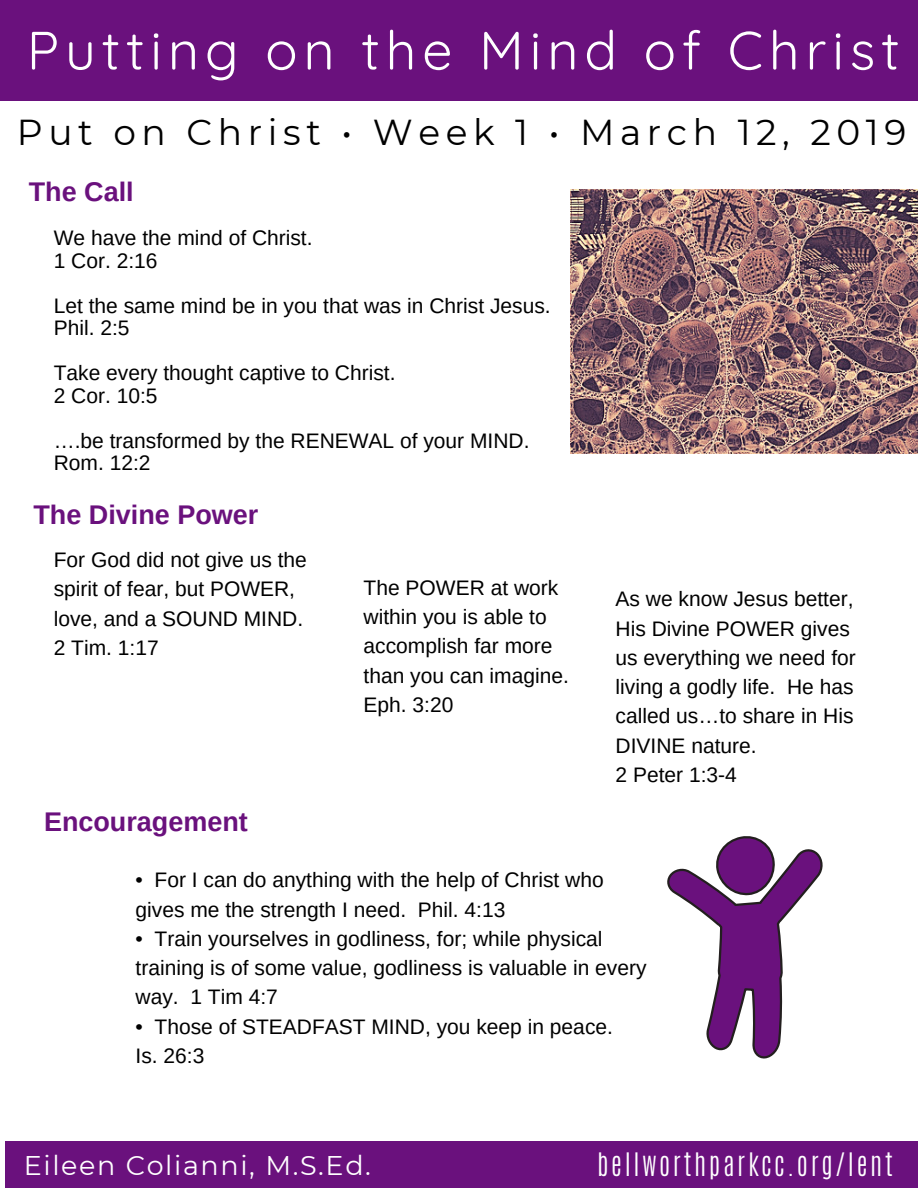
<style>
.page{position:relative;width:918px;height:1188px;background:#fff}
.page>*{position:absolute;margin:0;border:0;box-sizing:border-box;transform-origin:0 0}
.t1{font:54px "Quicksand";letter-spacing:.11em;color:#fff}
.t2{font:36px "Montserrat";letter-spacing:.155em;color:#000}
.t3{font:700 27px "Arimo";color:#6a117d}
.t4{font:300 27px "Antonio";letter-spacing:.1em;color:#fff}
.t5{font:27px "Montserrat";letter-spacing:.06em;color:#fff}
.t6{font:21px/29.2px "Arimo";color:#000}
</style>
<div class="page">
<div style="left:0;top:0;width:918px;height:100px;background:#6a117d"></div>
<img style="left:571px;top:189px;width:347px;height:264px">
<svg style="left:667px;top:836px;width:156px;height:223px"></svg>
<div style="left:5px;top:1141px;width:913px;height:47px;background:#6a117d"></div>
<h1 class="t1" style="left:27px;top:16px;width:874px">Putting on the Mind of Christ</h1>
<h2 class="t2" style="left:17px;top:111px;width:891px">Put on Christ • Week 1 • March 12, 2019</h2>
<p class="t3" style="left:29px;top:177px;width:106px">The Call</p>
<p class="t6" style="left:54px;top:227px;width:260px;line-height:22.5px">We have the mind of Christ.<br>1 Cor. 2:16</p>
<p class="t6" style="left:54px;top:294px;width:498px;line-height:22.5px">Let the same mind be in you that was in Christ Jesus.<br>Phil. 2:5</p>
<p class="t6" style="left:54px;top:362px;width:343px;line-height:22.5px">Take every thought captive to Christ.<br>2 Cor. 10:5</p>
<p class="t6" style="left:54px;top:429px;width:477px;line-height:22.5px">….be transformed by the RENEWAL of your MIND.<br>Rom. 12:2</p>
<p class="t3" style="left:34px;top:500px;width:226px">The Divine Power</p>
<p class="t6" style="left:54px;top:545px;width:255px">For God did not give us the spirit of fear, but POWER, love, and a SOUND MIND.<br>2 Tim. 1:17</p>
<p class="t6" style="left:364px;top:573px;width:207px">The POWER at work within you is able to accomplish far more than you can imagine.<br>Eph. 3:20</p>
<p class="t6" style="left:616px;top:584px;width:242px">As we know Jesus better,<br>His Divine POWER gives us everything we need for living a godly life. He has called us…to share in His<br>DIVINE nature.<br>2 Peter 1:3-4</p>
<p class="t3" style="left:44px;top:807px;width:205px">Encouragement</p>
<p class="t6" style="left:136px;top:865px;width:470px">• For I can do anything with the help of Christ who gives me the strength I need. Phil. 4:13</p>
<p class="t6" style="left:136px;top:924px;width:512px">• Train yourselves in godliness, for; while physical training is of some value, godliness is valuable in every way. 1 Tim 4:7</p>
<p class="t6" style="left:136px;top:1012px;width:479px">• Those of STEADFAST MIND, you keep in peace.<br>Is. 26:3</p>
<p class="t5" style="left:24px;top:1149px;width:349px">Eileen Colianni, M.S.Ed.</p>
<p class="t4" style="left:597px;top:1146px;width:297px">bellworthparkcc.org/lent</p>
</div>
